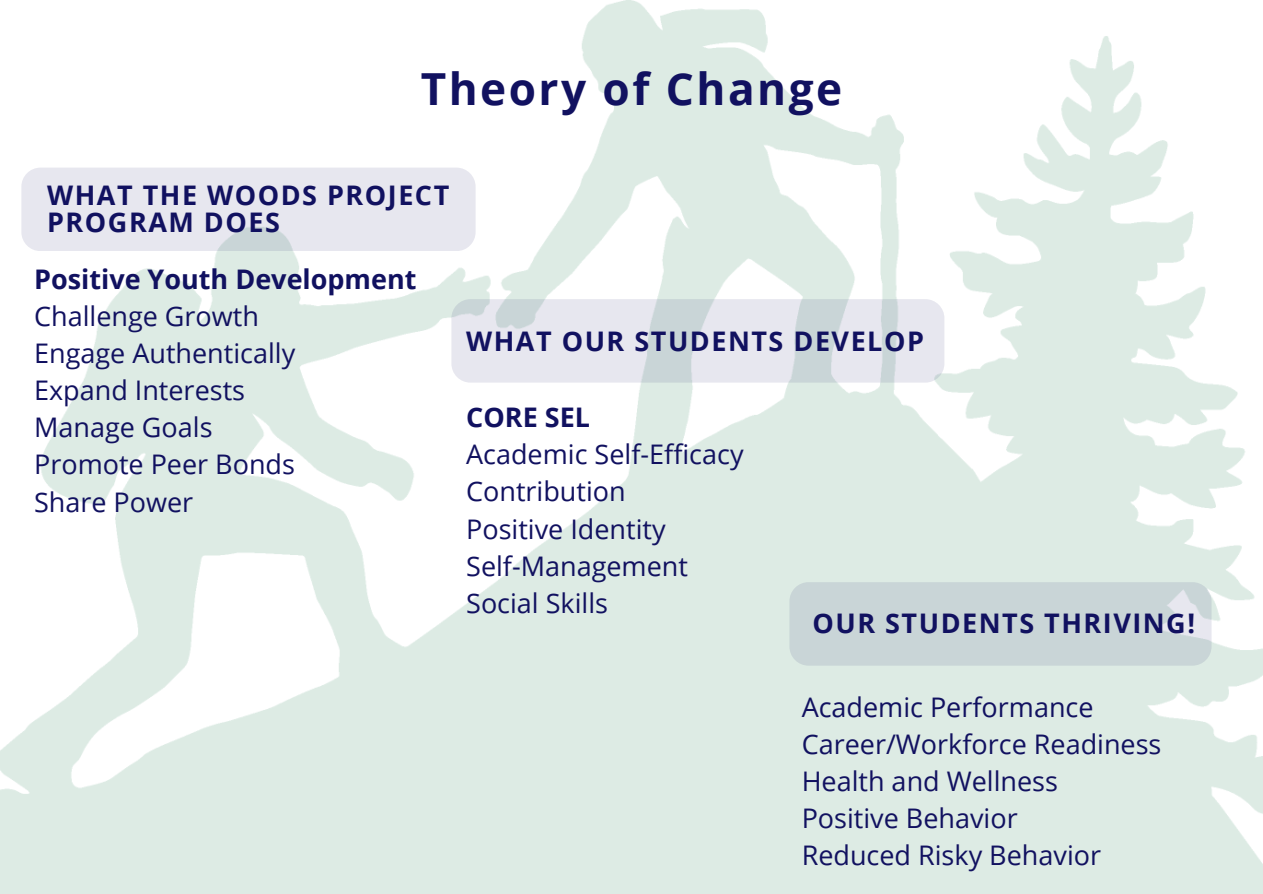
<style>
.page{position:relative;width:1263px;height:894px;background:#fff}
.page>*{position:absolute;margin:0;border:0;box-sizing:border-box;transform-origin:0 0}
.t1{font:700 44.1px "Open Sans";letter-spacing:.055em;color:#111160}
.t2{font:27px "Open Sans";color:#111160}
.t3{font:700 27px/27px "Open Sans";letter-spacing:.055em;color:#111160}
.t4{font:700 27px "Open Sans";color:#111160}
</style>
<div class="page">
<img style="left:0;top:0;width:1263px;height:893px">
<div style="left:21px;top:167px;width:455px;height:84px;background:#e7e7ef;border-radius:19px"></div>
<svg style="left:451px;top:299px;width:493px;height:83px;background:#dfe2e8"></svg>
<div style="left:789px;top:582px;width:422px;height:83px;background:#c9d5d7;border-radius:19px"></div>
<h1 class="t1" style="left:421px;top:58px;width:423px">Theory of Change</h1>
<h2 class="t3" style="left:47px;top:181px;width:404px">WHAT THE WOODS PROJECT<br>PROGRAM DOES</h2>
<p class="t4" style="left:34px;top:260px;width:384px">Positive Youth Development</p>
<p class="t2" style="left:34px;top:297px;width:226px">Challenge Growth</p>
<p class="t2" style="left:34px;top:334px;width:263px">Engage Authentically</p>
<p class="t2" style="left:34px;top:371px;width:212px">Expand Interests</p>
<p class="t2" style="left:34px;top:408px;width:180px">Manage Goals</p>
<p class="t2" style="left:34px;top:445px;width:262px">Promote Peer Bonds</p>
<p class="t2" style="left:34px;top:482px;width:161px">Share Power</p>
<p class="t3" style="left:466px;top:327px;width:459px">WHAT OUR STUDENTS DEVELOP</p>
<h2 class="t3" style="left:466px;top:403px;width:125px">CORE SEL</h2>
<p class="t2" style="left:466px;top:435px;width:279px">Academic Self-Efficacy</p>
<p class="t2" style="left:466px;top:472px;width:161px">Contribution</p>
<p class="t2" style="left:466px;top:509px;width:201px">Positive Identity</p>
<p class="t2" style="left:466px;top:546px;width:223px">Self-Management</p>
<p class="t2" style="left:466px;top:584px;width:143px">Social Skills</p>
<h2 class="t3" style="left:812px;top:608px;width:384px">OUR STUDENTS THRIVING!</h2>
<p class="t2" style="left:802px;top:687px;width:293px">Academic Performance</p>
<p class="t2" style="left:802px;top:724px;width:361px">Career/Workforce Readiness</p>
<p class="t2" style="left:802px;top:761px;width:258px">Health and Wellness</p>
<p class="t2" style="left:802px;top:799px;width:218px">Positive Behavior</p>
<p class="t2" style="left:802px;top:836px;width:301px">Reduced Risky Behavior</p>
</div>
